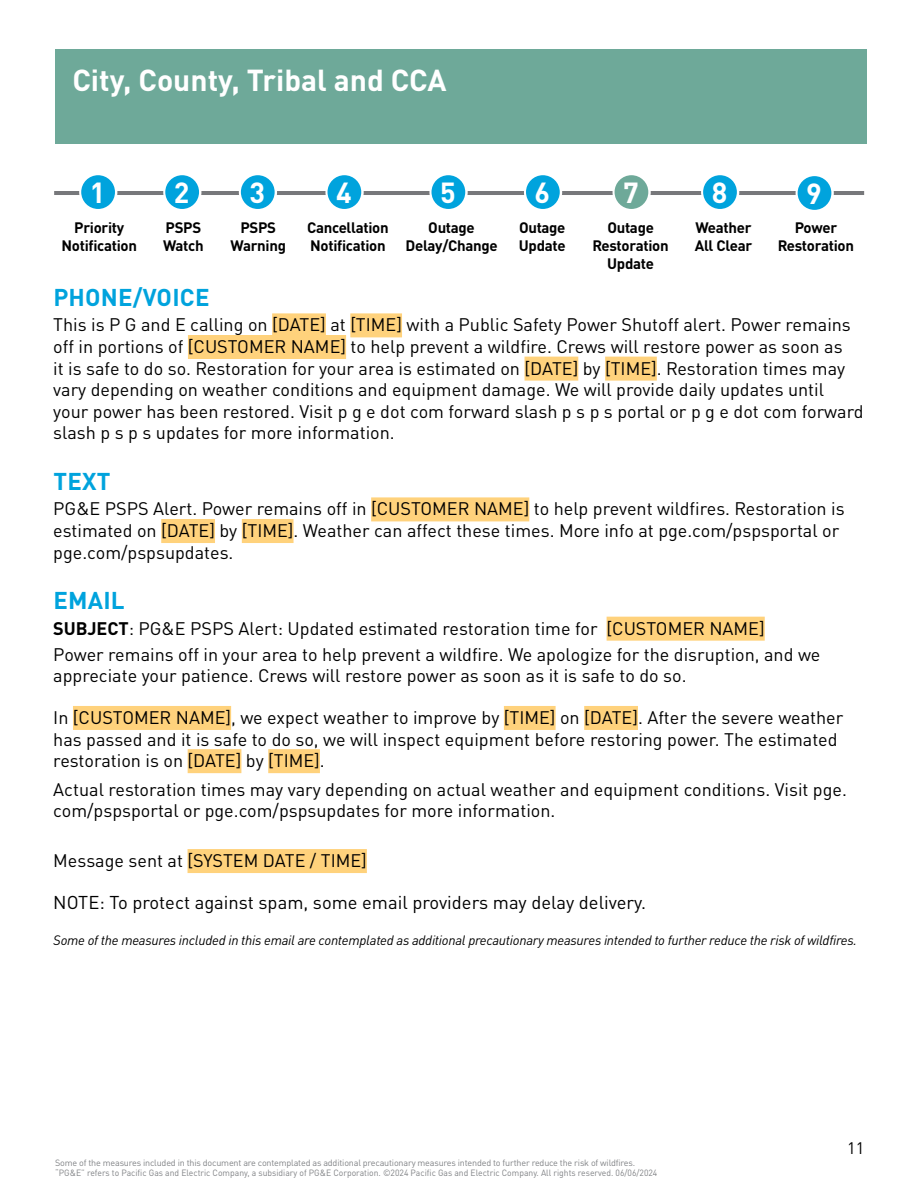
<style>
.page{position:relative;width:918px;height:1188px;background:#fff}
.page>*{position:absolute;margin:0;border:0;box-sizing:border-box;transform-origin:0 0}
.t1{font:700 30px "DINOT";color:#fff}
.t2{font:700 28.8px "DINOT";color:#fff}
.t3{font:700 24px "DINOT";letter-spacing:.01em;color:#00a3dd}
.t4{font:18.3px "DINOT";color:#000}
.t5{font:18px/21.6px "DINOT";color:#000}
.t6{font:16.5px "DINOT";color:#000}
.t7{font:700 15px/18px "DINOT";letter-spacing:-.02em;color:#000;text-align:center}
.t8{font:italic 13.5px "DINOT";letter-spacing:-.02em;color:#000}
.t9{font:9px/10.5px "DINOT";letter-spacing:-.02em;color:#808285}
.s1{font-weight:700}
</style>
<div class="page">
<div style="left:272px;top:313px;width:54px;height:24px;background:#ffd27c"></div>
<div style="left:350px;top:313px;width:52px;height:24px;background:#ffd27c"></div>
<div style="left:188px;top:335px;width:158px;height:24px;background:#ffd27c"></div>
<div style="left:525px;top:357px;width:53px;height:24px;background:#ffd27c"></div>
<div style="left:605px;top:357px;width:52px;height:24px;background:#ffd27c"></div>
<div style="left:371px;top:497px;width:158px;height:24px;background:#ffd27c"></div>
<div style="left:161px;top:519px;width:54px;height:24px;background:#ffd27c"></div>
<div style="left:242px;top:519px;width:52px;height:24px;background:#ffd27c"></div>
<div style="left:607px;top:617px;width:158px;height:24px;background:#ffd27c"></div>
<div style="left:73px;top:706px;width:158px;height:24px;background:#ffd27c"></div>
<div style="left:504px;top:706px;width:52px;height:24px;background:#ffd27c"></div>
<div style="left:584px;top:706px;width:54px;height:24px;background:#ffd27c"></div>
<div style="left:188px;top:749px;width:53px;height:24px;background:#ffd27c"></div>
<div style="left:268px;top:749px;width:52px;height:24px;background:#ffd27c"></div>
<div style="left:188px;top:849px;width:179px;height:24px;background:#ffd27c"></div>
<div style="left:55px;top:50px;width:811px;height:94px;background:#6ea999"></div>
<hr style="left:54px;top:191px;width:810px;height:4px;background:#77787b">
<svg style="left:80px;top:174px;width:37px;height:36px"></svg>
<div style="left:79px;top:173px;width:38px;height:38px;border:2px solid #fff;border-radius:50%"></div>
<div style="left:81px;top:175px;width:34px;height:34px;background:#00a3dd;border-radius:50%"></div>
<svg style="left:164px;top:174px;width:37px;height:36px"></svg>
<div style="left:163px;top:173px;width:38px;height:38px;border:2px solid #fff;border-radius:50%"></div>
<div style="left:165px;top:175px;width:34px;height:34px;background:#00a3dd;border-radius:50%"></div>
<svg style="left:240px;top:174px;width:36px;height:36px"></svg>
<div style="left:239px;top:173px;width:38px;height:38px;border:2px solid #fff;border-radius:50%"></div>
<div style="left:241px;top:175px;width:34px;height:34px;background:#00a3dd;border-radius:50%"></div>
<svg style="left:326px;top:174px;width:37px;height:36px"></svg>
<div style="left:325px;top:173px;width:39px;height:38px;border:2px solid #fff;border-radius:50%"></div>
<div style="left:328px;top:175px;width:33px;height:34px;background:#00a3dd;border-radius:50%"></div>
<svg style="left:430px;top:174px;width:37px;height:36px"></svg>
<div style="left:429px;top:173px;width:39px;height:38px;border:2px solid #fff;border-radius:50%"></div>
<div style="left:432px;top:175px;width:33px;height:34px;background:#00a3dd;border-radius:50%"></div>
<svg style="left:525px;top:174px;width:36px;height:36px"></svg>
<div style="left:524px;top:173px;width:38px;height:38px;border:2px solid #fff;border-radius:50%"></div>
<div style="left:526px;top:175px;width:34px;height:34px;background:#00a3dd;border-radius:50%"></div>
<svg style="left:613px;top:174px;width:37px;height:36px"></svg>
<div style="left:613px;top:173px;width:38px;height:38px;border:2px solid #fff;border-radius:50%"></div>
<div style="left:615px;top:175px;width:33px;height:34px;background:#6ea999;border-radius:50%"></div>
<svg style="left:702px;top:174px;width:37px;height:36px"></svg>
<div style="left:701px;top:173px;width:38px;height:38px;border:2px solid #fff;border-radius:50%"></div>
<div style="left:703px;top:175px;width:34px;height:34px;background:#00a3dd;border-radius:50%"></div>
<svg style="left:796px;top:175px;width:37px;height:36px"></svg>
<div style="left:796px;top:174px;width:38px;height:38px;border:2px solid #fff;border-radius:50%"></div>
<div style="left:798px;top:176px;width:33px;height:34px;background:#00a3dd;border-radius:50%"></div>
<h1 class="t1" style="left:72px;top:60px;width:376px">City, County, Tribal and CCA</h1>
<h2 class="t2" style="left:90px;top:173px;width:17px">1</h2>
<h2 class="t2" style="left:174px;top:173px;width:17px">2</h2>
<h2 class="t2" style="left:249px;top:173px;width:17px">3</h2>
<h2 class="t2" style="left:336px;top:173px;width:17px">4</h2>
<h2 class="t2" style="left:440px;top:173px;width:17px">5</h2>
<h2 class="t2" style="left:535px;top:173px;width:17px">6</h2>
<h2 class="t2" style="left:623px;top:173px;width:17px">7</h2>
<h2 class="t2" style="left:712px;top:173px;width:17px">8</h2>
<h2 class="t2" style="left:806px;top:174px;width:17px">9</h2>
<p class="t7" style="left:62px;top:218px;width:77px">Priority<br>Notification</p>
<p class="t7" style="left:163px;top:218px;width:42px;text-align:left">PSPS<br>Watch</p>
<p class="t7" style="left:230px;top:218px;width:57px">PSPS<br>Warning</p>
<p class="t7" style="left:307px;top:218px;width:83px;text-align:left">Cancellation<br>Notification</p>
<p class="t7" style="left:406px;top:218px;width:94px">Outage<br>Delay/Change</p>
<p class="t7" style="left:519px;top:218px;width:48px;text-align:left">Outage<br>Update</p>
<p class="t7" style="left:593px;top:218px;width:78px">Outage<br>Restoration<br>Update</p>
<p class="t7" style="left:695px;top:218px;width:59px;text-align:left">Weather<br>All Clear</p>
<p class="t7" style="left:778px;top:218px;width:78px">Power<br>Restoration</p>
<h3 class="t3" style="left:53px;top:281px;width:158px">PHONE/VOICE</h3>
<p class="t5" style="left:53px;top:314px;width:812px">This is P G and E calling on [DATE] at [TIME] with a Public Safety Power Shutoff alert. Power remains off in portions of [CUSTOMER NAME] to help prevent a wildfire. Crews will restore power as soon as<br>it is safe to do so. Restoration for your area is estimated on [DATE] by [TIME]. Restoration times may vary depending on weather conditions and equipment damage. We will provide daily updates until your power has been restored. Visit p g e dot com forward slash p s p s portal or p g e dot com forward slash p s p s updates for more information.</p>
<h3 class="t3" style="left:53px;top:465px;width:59px">TEXT</h3>
<p class="t5" style="left:53px;top:498px;width:793px">PG&amp;E PSPS Alert. Power remains off in [CUSTOMER NAME] to help prevent wildfires. Restoration is estimated on [DATE] by [TIME]. Weather can affect these times. More info at pge.com/pspsportal or pge.com/pspsupdates.</p>
<h3 class="t3" style="left:53px;top:584px;width:73px">EMAIL</h3>
<p class="t5" style="left:53px;top:615px;width:769px;line-height:25.8px"><span class="s1">SUBJECT</span>: PG&amp;E PSPS Alert: Updated estimated restoration time for [CUSTOMER NAME]<br>Power remains off in your area to help prevent a wildfire. We apologize for the disruption, and we</p>
<p class="t5" style="left:53px;top:665px;width:635px">appreciate your patience. Crews will restore power as soon as it is safe to do so.</p>
<p class="t5" style="left:53px;top:706px;width:792px">In [CUSTOMER NAME], we expect weather to improve by [TIME] on [DATE]. After the severe weather has passed and it is safe to do so, we will inspect equipment before restoring power. The estimated restoration is on [DATE] by [TIME].</p>
<p class="t5" style="left:53px;top:778px;width:795px">Actual restoration times may vary depending on actual weather and equipment conditions. Visit pge. com/pspsportal or pge.com/pspsupdates for more information.</p>
<p class="t5" style="left:53px;top:849px;width:315px">Message sent at [SYSTEM DATE / TIME]</p>
<p class="t4" style="left:53px;top:891px;width:594px">NOTE: To protect against spam, some email providers may delay delivery.</p>
<p class="t8" style="left:53px;top:930px;width:805px">Some of the measures included in this email are contemplated as additional precautionary measures intended to further reduce the risk of wildfires.</p>
<p class="t9" style="left:55px;top:1157px;width:604px">Some of the measures included in this document are contemplated as additional precautionary measures intended to further reduce the risk of wildfires. “PG&amp;E” refers to Pacific Gas and Electric Company, a subsidiary of PG&amp;E Corporation. ©2024 Pacific Gas and Electric Company. All rights reserved. 06/06/2024</p>
<p class="t6" style="left:847px;top:1137px;width:19px">11</p>
</div>
